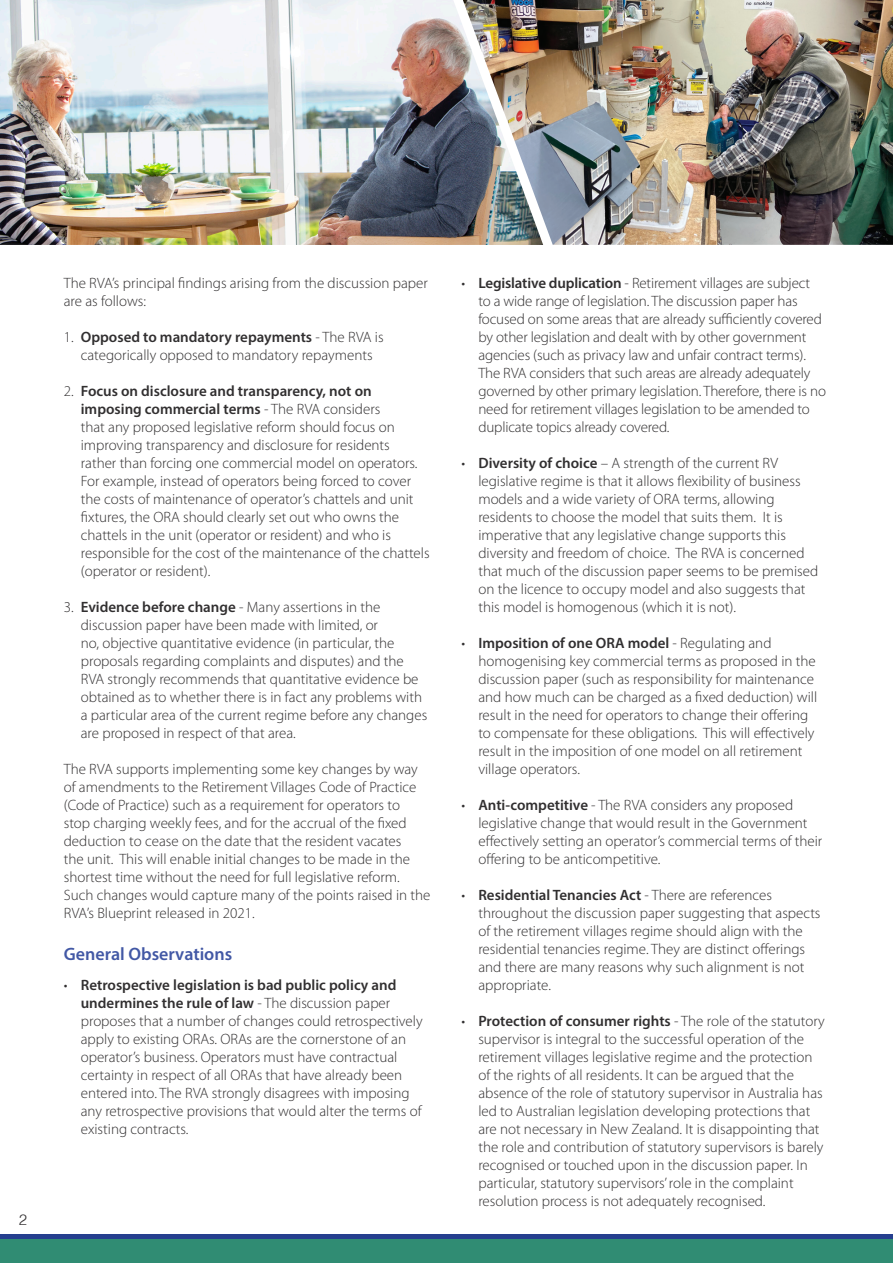
<style>
.page{position:relative;width:893px;height:1263px;background:#fff}
.page>*{position:absolute;margin:0;border:0;box-sizing:border-box;transform-origin:0 0}
.Sub_1{font:600 18px "Myriad Pro";color:#4258a5}
.Bullets{font:300 15px/18px "Myriad Pro";color:#312f30}
.Body{font:300 15px/18px "Myriad Pro";color:#312f30}
.t1{font:300 15px "Helvetica";color:#312f30}
.s1{font-weight:600}
</style>
<div class="page">
<div style="left:0;top:1235px;width:893px;height:28px;background:#253f8e"></div>
<div style="left:0;top:1239px;width:893px;height:24px;background:#308c73"></div>
<img style="left:543px;top:0;width:350px;height:245px">
<img style="left:0;top:0;width:543px;height:245px">
<p class="t1" style="left:19px;top:1207px;width:10px">2</p>
<p class="Body" style="left:64px;top:274px;width:366px">The RVA’s principal findings arising from the discussion paper are as follows:</p>
<p class="Bullets" style="left:64px;top:328px;width:321px;text-align:center">1. <span class="s1">Opposed to mandatory repayments</span> - The RVA is categorically opposed to mandatory repayments</p>
<p class="Bullets" style="left:81px;top:382px;width:350px;text-indent:-17px">2. <span class="s1">Focus on disclosure and transparency, not on imposing commercial terms</span> - The RVA considers<br>that any proposed legislative reform should focus on improving transparency and disclosure for residents<br>rather than forcing one commercial model on operators.<br>For example, instead of operators being forced to cover the costs of maintenance of operator’s chattels and unit fixtures, the ORA should clearly set out who owns the chattels in the unit (operator or resident) and who is responsible for the cost of the maintenance of the chattels (operator or resident).</p>
<p class="Bullets" style="left:81px;top:598px;width:348px;text-indent:-17px">3. <span class="s1">Evidence before change</span> - Many assertions in the discussion paper have been made with limited, or<br>no, objective quantitative evidence (in particular, the proposals regarding complaints and disputes) and the RVA strongly recommends that quantitative evidence be obtained as to whether there is in fact any problems with a particular area of the current regime before any changes are proposed in respect of that area.</p>
<p class="Body" style="left:64px;top:760px;width:368px">The RVA supports implementing some key changes by way of amendments to the Retirement Villages Code of Practice (Code of Practice) such as a requirement for operators to<br>stop charging weekly fees, and for the accrual of the fixed deduction to cease on the date that the resident vacates<br>the unit. This will enable initial changes to be made in the shortest time without the need for full legislative reform.<br>Such changes would capture many of the points raised in the RVA’s Blueprint released in 2021.</p>
<p class="Sub_1" style="left:64px;top:943px;width:170px">General Observations</p>
<p class="Bullets" style="left:81px;top:976px;width:343px;text-indent:-17px">• <span class="s1">Retrospective legislation is bad public policy and undermines the rule of law</span> - The discussion paper proposes that a number of changes could retrospectively apply to existing ORAs. ORAs are the cornerstone of an operator’s business. Operators must have contractual certainty in respect of all ORAs that have already been entered into. The RVA strongly disagrees with imposing any retrospective provisions that would alter the terms of existing contracts.</p>
<p class="Bullets" style="left:478px;top:274px;width:349px;text-indent:-17px">• <span class="s1">Legislative duplication</span> - Retirement villages are subject to a wide range of legislation. The discussion paper has focused on some areas that are already sufficiently covered by other legislation and dealt with by other government agencies (such as privacy law and unfair contract terms).<br>The RVA considers that such areas are already adequately governed by other primary legislation. Therefore, there is no need for retirement villages legislation to be amended to duplicate topics already covered.</p>
<p class="Bullets" style="left:478px;top:454px;width:341px;text-indent:-17px">• <span class="s1">Diversity of choice</span> – A strength of the current RV legislative regime is that it allows flexibility of business models and a wide variety of ORA terms, allowing residents to choose the model that suits them. It is imperative that any legislative change supports this diversity and freedom of choice. The RVA is concerned that much of the discussion paper seems to be premised on the licence to occupy model and also suggests that this model is homogenous (which it is not).</p>
<p class="Bullets" style="left:478px;top:634px;width:340px;text-indent:-17px">• <span class="s1">Imposition of one ORA model</span> - Regulating and homogenising key commercial terms as proposed in the discussion paper (such as responsibility for maintenance and how much can be charged as a fixed deduction) will result in the need for operators to change their offering to compensate for these obligations. This will effectively result in the imposition of one model on all retirement village operators.</p>
<p class="Bullets" style="left:478px;top:796px;width:345px;text-indent:-17px">• <span class="s1">Anti-competitive</span> - The RVA considers any proposed legislative change that would result in the Government effectively setting an operator’s commercial terms of their offering to be anticompetitive.</p>
<p class="Bullets" style="left:478px;top:886px;width:344px;text-indent:-17px">• <span class="s1">Residential Tenancies Act</span> - There are references throughout the discussion paper suggesting that aspects of the retirement villages regime should align with the residential tenancies regime. They are distinct offerings and there are many reasons why such alignment is not appropriate.</p>
<p class="Bullets" style="left:478px;top:1012px;width:348px;text-indent:-17px">• <span class="s1">Protection of consumer rights</span> - The role of the statutory supervisor is integral to the successful operation of the retirement villages legislative regime and the protection of the rights of all residents. It can be argued that the absence of the role of statutory supervisor in Australia has led to Australian legislation developing protections that are not necessary in New Zealand. It is disappointing that the role and contribution of statutory supervisors is barely recognised or touched upon in the discussion paper. In particular, statutory supervisors’ role in the complaint resolution process is not adequately recognised.</p>
</div>
